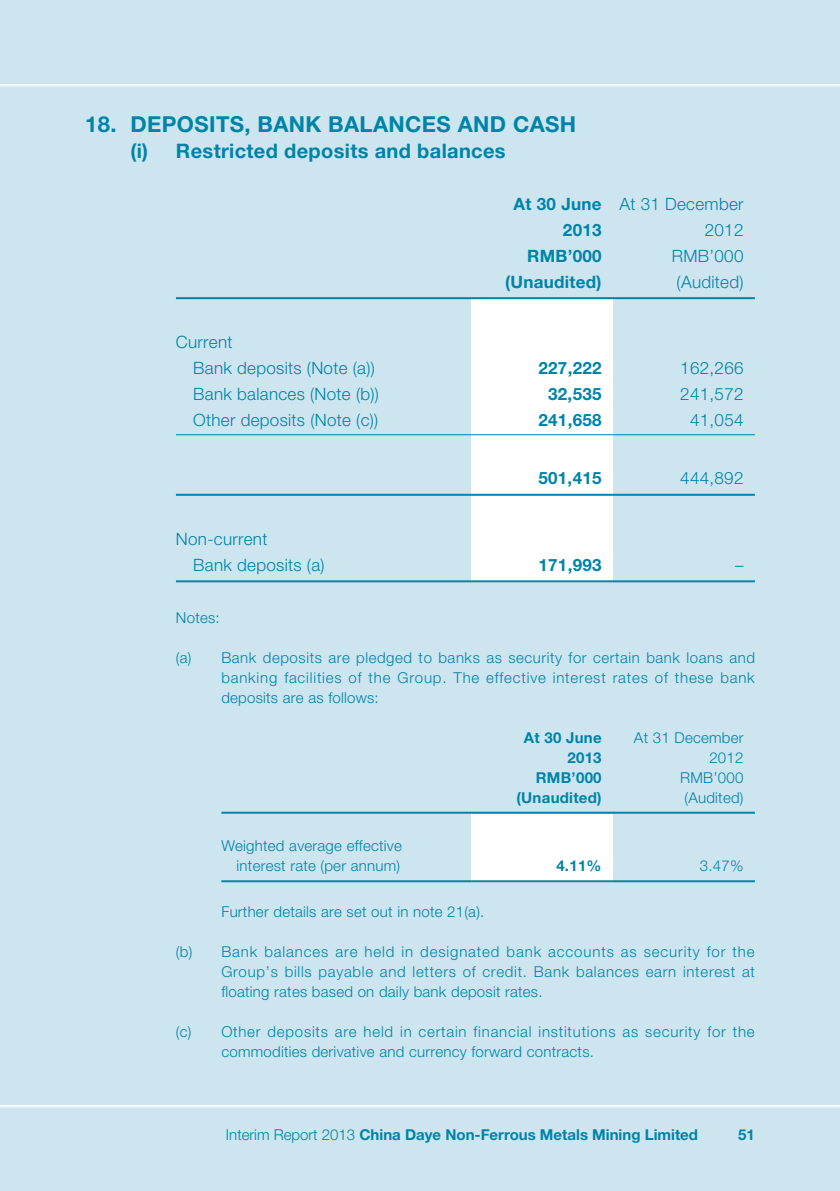
<style>
.page{position:relative;width:840px;height:1191px;background:#fff}
.page>*{position:absolute;margin:0;border:0;box-sizing:border-box;transform-origin:0 0}
.t1{font:700 22px "Helvetica Neue LT Std";letter-spacing:.015em;color:#0083a9}
.t2{font:700 20px "Helvetica Neue LT Std";letter-spacing:.015em;color:#0083a9}
.t3{font:300 17px/26px "Helvetica Neue LT Std";letter-spacing:.015em;color:#0083a9}
.t4{font:700 17px/26px "Helvetica Neue LT Std";letter-spacing:.015em;color:#0083a9}
.t5{font:300 15px/20px "Helvetica Neue LT Std";letter-spacing:.015em;color:#0083a9;text-align:justify}
.t6{font:300 15px/20px "Helvetica Neue LT Std";letter-spacing:.05em;color:#0083a9}
.t7{font:700 15px "Helvetica Neue LT Std";color:#0083a9}
.s1{font-weight:300}
</style>
<div class="page">
<div style="left:0;top:0;width:839px;height:1191px;background:#cce5ef"></div>
<hr style="left:0;top:1105px;width:839px;height:1px;background:#fff">
<hr style="left:0;top:1106px;width:839px;height:1px;background:#fff">
<hr style="left:0;top:84px;width:839px;height:1px;background:#fff">
<hr style="left:0;top:86px;width:839px;height:1px;background:#fff">
<div style="left:471px;top:300px;width:141px;height:280px;background:#fff"></div>
<hr style="left:176px;top:297px;width:295px;height:2px;background:#0083a9">
<hr style="left:471px;top:297px;width:141px;height:2px;background:#0083a9">
<hr style="left:612px;top:297px;width:142px;height:2px;background:#0083a9">
<hr style="left:176px;top:434px;width:295px;height:1px;background:#0083a9">
<hr style="left:471px;top:434px;width:141px;height:1px;background:#0083a9">
<hr style="left:612px;top:434px;width:142px;height:1px;background:#0083a9">
<hr style="left:176px;top:494px;width:295px;height:2px;background:#0083a9">
<hr style="left:471px;top:494px;width:141px;height:2px;background:#0083a9">
<hr style="left:612px;top:494px;width:142px;height:2px;background:#0083a9">
<hr style="left:176px;top:580px;width:295px;height:2px;background:#0083a9">
<hr style="left:471px;top:580px;width:141px;height:2px;background:#0083a9">
<hr style="left:612px;top:580px;width:142px;height:2px;background:#0083a9">
<div style="left:471px;top:813px;width:141px;height:67px;background:#fff"></div>
<hr style="left:221px;top:811px;width:250px;height:2px;background:#0083a9">
<hr style="left:471px;top:811px;width:141px;height:2px;background:#0083a9">
<hr style="left:612px;top:811px;width:142px;height:2px;background:#0083a9">
<hr style="left:221px;top:880px;width:250px;height:2px;background:#0083a9">
<hr style="left:471px;top:880px;width:141px;height:2px;background:#0083a9">
<hr style="left:612px;top:880px;width:142px;height:2px;background:#0083a9">
<h1 class="t1" style="left:85px;top:110px;width:492px">18. DEPOSITS, BANK BALANCES AND CASH</h1>
<h2 class="t2" style="left:130px;top:138px;width:376px">(i) Restricted deposits and balances</h2>
<p class="t4" style="left:562px;top:190px;width:182px;text-indent:-49px">At 30 June <span class="s1">At 31 December<br></span>2013</p>
<p class="t3" style="left:704px;top:216px;width:40px">2012</p>
<p class="t3" style="left:193px;top:329px;width:183px;text-indent:-17px">Current<br>Bank deposits (Note (a))</p>
<p class="t4" style="left:527px;top:242px;width:76px">RMB’000</p>
<p class="t3" style="left:671px;top:242px;width:73px">RMB’000</p>
<p class="t4" style="left:505px;top:268px;width:98px">(Unaudited)</p>
<p class="t3" style="left:676px;top:268px;width:68px">(Audited)</p>
<p class="t4" style="left:538px;top:355px;width:65px">227,222</p>
<p class="t3" style="left:680px;top:355px;width:65px">162,266</p>
<p class="t3" style="left:193px;top:381px;width:187px">Bank balances (Note (b))</p>
<p class="t4" style="left:548px;top:381px;width:55px">32,535</p>
<p class="t3" style="left:680px;top:381px;width:65px">241,572</p>
<p class="t3" style="left:193px;top:407px;width:186px">Other deposits (Note (c))</p>
<p class="t4" style="left:538px;top:407px;width:65px">241,658</p>
<p class="t3" style="left:689px;top:407px;width:55px">41,054</p>
<p class="t3" style="left:193px;top:525px;width:133px;text-indent:-17px">Non-current<br>Bank deposits (a)</p>
<p class="t4" style="left:538px;top:465px;width:65px">501,415</p>
<p class="t3" style="left:680px;top:465px;width:65px">444,892</p>
<p class="t4" style="left:538px;top:551px;width:65px">171,993</p>
<p class="t3" style="left:734px;top:551px;width:10px">–</p>
<p class="t5" style="left:176px;top:607px;width:45px">Notes:</p>
<p class="t5" style="left:221px;top:647px;width:535px;text-indent:-45px">(a) Bank deposits are pledged to banks as security for certain bank loans and banking facilities of the Group. The effective interest rates of these bank deposits are as follows:</p>
<p class="t7" style="left:523px;top:728px;width:79px">At 30 June</p>
<p class="t5" style="left:633px;top:727px;width:111px">At 31 December</p>
<p class="t7" style="left:567px;top:748px;width:36px">2013</p>
<p class="t5" style="left:709px;top:747px;width:36px">2012</p>
<p class="t7" style="left:535px;top:768px;width:67px">RMB’000</p>
<p class="t5" style="left:679px;top:767px;width:65px">RMB’000</p>
<p class="t7" style="left:516px;top:788px;width:87px">(Unaudited)</p>
<p class="t5" style="left:684px;top:787px;width:60px">(Audited)</p>
<p class="t5" style="left:221px;top:835px;width:182px;text-align:right">Weighted average effective interest rate (per annum)</p>
<p class="t7" style="left:556px;top:856px;width:47px">4.11%</p>
<p class="t5" style="left:699px;top:855px;width:45px">3.47%</p>
<p class="t5" style="left:221px;top:901px;width:264px">Further details are set out in note 21(a).</p>
<p class="t5" style="left:221px;top:941px;width:535px;text-indent:-45px">(b) Bank balances are held in designated bank accounts as security for the Group’s bills payable and letters of credit. Bank balances earn interest at floating rates based on daily bank deposit rates.</p>
<p class="t6" style="left:221px;top:1021px;width:534px;text-indent:-45px">(c) Other deposits are held in certain financial institutions as security for the commodities derivative and currency forward contracts.</p>
<p class="t7" style="left:226px;top:1125px;width:473px"><span class="s1">Interim Report 2013</span> China Daye Non-Ferrous Metals Mining Limited</p>
<p class="t7" style="left:737px;top:1125px;width:18px">51</p>
</div>
